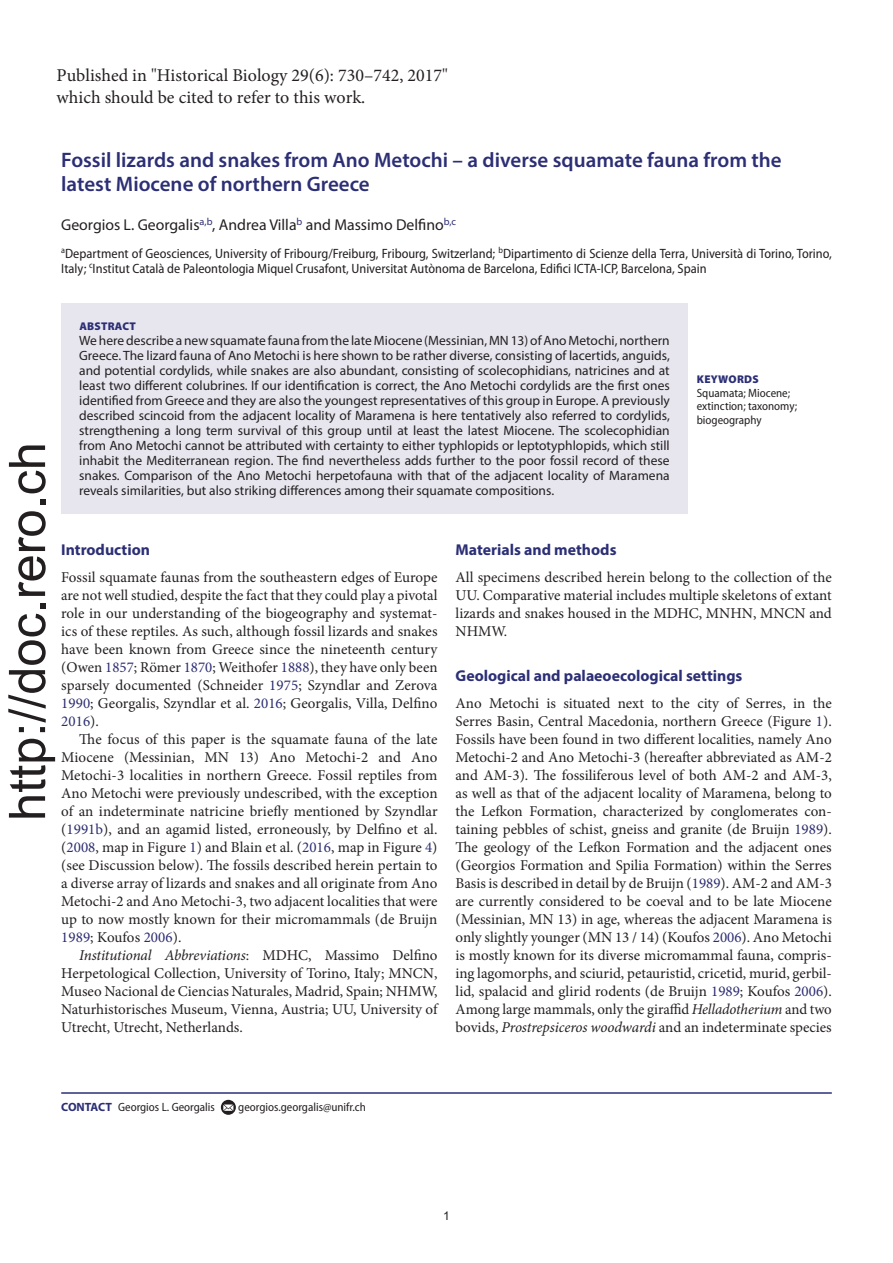
<style>
.page{position:relative;width:893px;height:1263px;background:#fff}
.page>*{position:absolute;margin:0;border:0;box-sizing:border-box;transform-origin:0 0}
.t1{font:50.55px "Arial";color:#231f20}
.t2{font:600 21px/24px "Myriad Pro";color:#2c2f75}
.t3{font:18px/21.6px "Minion Pro";color:#231f20}
.t4{font:700 15.75px "Myriad Pro";color:#2c2f75}
.t5{font:15.75px "Myriad Pro";color:#231f20}
.t6{font:15px/18px "Minion Pro";color:#231f20;text-align:justify}
.t7{font:13.5px/15px "Myriad Pro";color:#231f20;text-align:justify}
.t8{font:semi-condensed 13.5px/15px "Myriad Pro";color:#231f20}
.t9{font:semi-condensed 12px/13.5px "Myriad Pro";color:#231f20}
.t10{font:12px "Arial";color:#231f20}
.t11{font:900 11.25px "Myriad Pro";letter-spacing:.02em;color:#2c2f75}
.s1{color:#2d2d72}
.s2{font-style:italic}
.s3{font-weight:700;font-stretch:normal;color:#2c2f75}
</style>
<div class="page">
<div style="left:61px;top:304px;width:626px;height:210px;background:#e7e6ef"></div>
<hr style="left:61px;top:1092px;width:770px;height:2px;background:#2c2f75">
<svg style="left:221px;top:1100px;width:15px;height:15px"></svg>
<svg style="left:223px;top:1105px;width:10px;height:6px"></svg>
<p class="t3" style="left:57px;top:66px;width:393px">Published in "Historical Biology 29(6): 730–742, 2017" which should be cited to refer to this work.</p>
<h2 class="t2" style="left:61px;top:148px;width:722px">Fossil lizards and snakes from Ano Metochi – a diverse squamate fauna from the latest Miocene of northern Greece</h2>
<p class="t5" style="left:61px;top:219px;width:396px">Georgios L. Georgalis<sup>a,b</sup>, Andrea Villa<sup>b</sup> and Massimo Delfino<sup>b,c</sup></p>
<p class="t8" style="left:61px;top:247px;width:772px"><sup>a</sup>Department of Geosciences, University of Fribourg/Freiburg, Fribourg, Switzerland; <sup>b</sup>Dipartimento di Scienze della Terra, Università di Torino, Torino,<br>Italy; <sup>c</sup>Institut Català de Paleontologia Miquel Crusafont, Universitat Autònoma de Barcelona, Edifici ICTA-ICP, Barcelona, Spain</p>
<p class="t11" style="left:79px;top:320px;width:58px">ABSTRACT</p>
<p class="t7" style="left:79px;top:335px;width:592px">We here describe a new squamate fauna from the late Miocene (Messinian, MN 13) of Ano Metochi, northern Greece. The lizard fauna of Ano Metochi is here shown to be rather diverse, consisting of lacertids, anguids, and potential cordylids, while snakes are also abundant, consisting of scolecophidians, natricines and at least two different colubrines. If our identification is correct, the Ano Metochi cordylids are the first ones identified from Greece and they are also the youngest representatives of this group in Europe. A previously described scincoid from the adjacent locality of Maramena is here tentatively also referred to cordylids, strengthening a long term survival of this group until at least the latest Miocene. The scolecophidian from Ano Metochi cannot be attributed with certainty to either typhlopids or leptotyphlopids, which still inhabit the Mediterranean region. The find nevertheless adds further to the poor fossil record of these snakes. Comparison of the Ano Metochi herpetofauna with that of the adjacent locality of Maramena reveals similarities, but also striking differences among their squamate compositions.</p>
<p class="t11" style="left:696px;top:373px;width:63px">KEYWORDS</p>
<p class="t9" style="left:696px;top:387px;width:102px">Squamata; Miocene; extinction; taxonomy; biogeography</p>
<h1 class="t1" style="left:-1px;top:821px;width:380px;rotate:-90deg">http://doc.rero.ch</h1>
<p class="t4" style="left:61px;top:544px;width:90px">Introduction</p>
<p class="t6" style="left:61px;top:570px;width:378px">Fossil squamate faunas from the southeastern edges of Europe are not well studied, despite the fact that they could play a pivotal role in our understanding of the biogeography and systemat&shy;ics of these reptiles. As such, although fossil lizards and snakes have been known from Greece since the nineteenth century (Owen <span class="s1">1857</span>; Römer <span class="s1">1870</span>; Weithofer <span class="s1">1888</span>), they have only been sparsely documented (Schneider <span class="s1">1975</span>; Szyndlar and Zerova <span class="s1">1990</span>; Georgalis, Szyndlar et al. <span class="s1">2016</span>; Georgalis, Villa, Delfino <span class="s1">2016</span>).</p>
<p class="t6" style="left:61px;top:732px;width:378px;text-indent:18px">The focus of this paper is the squamate fauna of the late Miocene (Messinian, MN 13) Ano Metochi-2 and Ano Metochi-3 localities in northern Greece. Fossil reptiles from Ano Metochi were previously undescribed, with the exception of an indeterminate natricine briefly mentioned by Szyndlar (<span class="s1">1991b</span>), and an agamid listed, erroneously, by Delfino et al. (<span class="s1">2008</span>, map in Figure <span class="s1">1</span>) and Blain et al. (<span class="s1">2016</span>, map in Figure <span class="s1">4</span>) (see Discussion below). The fossils described herein pertain to a diverse array of lizards and snakes and all originate from Ano Metochi-2 and Ano Metochi-3, two adjacent localities that were up to now mostly known for their micromammals (de Bruijn <span class="s1">1989</span>; Koufos <span class="s1">2006</span>).</p>
<p class="t6" style="left:61px;top:948px;width:378px;text-indent:18px"><span class="s2">Institutional Abbreviations</span>: MDHC, Massimo Delfino Herpetological Collection, University of Torino, Italy; MNCN, Museo Nacional de Ciencias Naturales, Madrid, Spain; NHMW, Naturhistorisches Museum, Vienna, Austria; UU, University of Utrecht, Utrecht, Netherlands.</p>
<p class="t4" style="left:455px;top:544px;width:162px">Materials and methods</p>
<p class="t6" style="left:455px;top:570px;width:378px">All specimens described herein belong to the collection of the UU. Comparative material includes multiple skeletons of extant lizards and snakes housed in the MDHC, MNHN, MNCN and NHMW.</p>
<p class="t4" style="left:455px;top:670px;width:288px">Geological and palaeoecological settings</p>
<p class="t6" style="left:455px;top:696px;width:378px">Ano Metochi is situated next to the city of Serres, in the Serres Basin, Central Macedonia, northern Greece (Figure <span class="s1">1</span>).<br>Fossils have been found in two different localities, namely Ano Metochi-2 and Ano Metochi-3 (hereafter abbreviated as AM-2 and AM-3). The fossiliferous level of both AM-2 and AM-3, as well as that of the adjacent locality of Maramena, belong to the Lefkon Formation, characterized by conglomerates con&shy;taining pebbles of schist, gneiss and granite (de Bruijn <span class="s1">1989</span>).<br>The geology of the Lefkon Formation and the adjacent ones (Georgios Formation and Spilia Formation) within the Serres Basis is described in detail by de Bruijn (<span class="s1">1989</span>). AM-2 and AM-3 are currently considered to be coeval and to be late Miocene (Messinian, MN 13) in age, whereas the adjacent Maramena is only slightly younger (MN 13 / 14) (Koufos <span class="s1">2006</span>). Ano Metochi is mostly known for its diverse micromammal fauna, compris&shy;ing lagomorphs, and sciurid, petauristid, cricetid, murid, gerbil&shy;lid, spalacid and glirid rodents (de Bruijn <span class="s1">1989</span>; Koufos <span class="s1">2006</span>).<br>Among large mammals, only the giraffid <span class="s2">Helladotherium</span> and two bovids, <span class="s2">Prostrepsiceros woodwardi</span> and an indeterminate species</p>
<p class="t9" style="left:61px;top:1101px;width:155px"><span class="s3">CONTACT</span> Georgios L. Georgalis</p>
<p class="t9" style="left:238px;top:1101px;width:129px">georgios.georgalis@unifr.ch</p>
<p class="t10" style="left:443px;top:1209px;width:8px">1</p>
</div>
